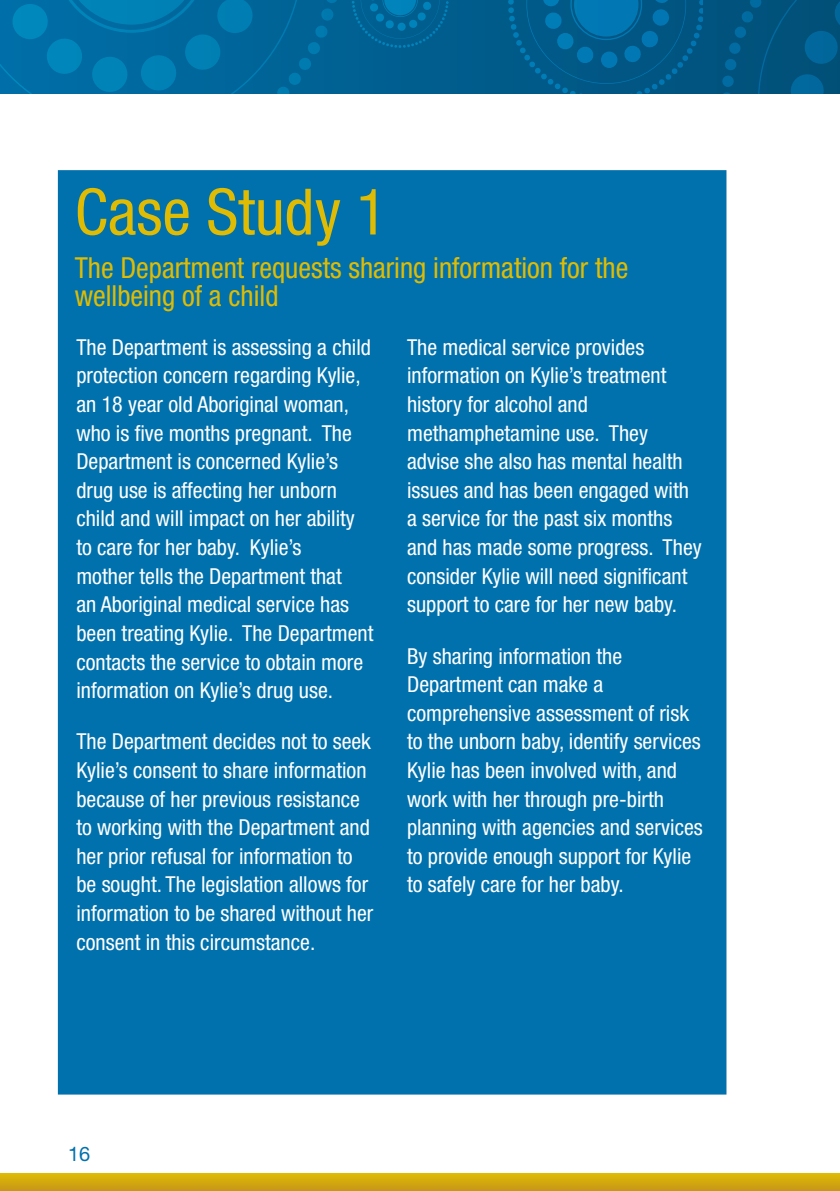
<style>
.page{position:relative;width:840px;height:1191px;background:#fff}
.page>*{position:absolute;margin:0;border:0;box-sizing:border-box;transform-origin:0 0}
.t1{font:condensed 64px "Helvetica Neue LT Pro";color:#dfbc03}
.t2{font:condensed 29px/28.8px "Helvetica Neue LT Pro";color:#dfbc03}
.t3{font:condensed 22px/28.6px "Helvetica Neue LT Pro";color:#fff}
.t4{font:20px "Helvetica Neue LT Pro";color:#0071ad}
</style>
<div class="page">
<div style="left:0;top:0;width:839px;height:94px;background:linear-gradient(to bottom,#005b8a,#005d8d)"></div>
<svg style="left:508px;top:0;width:194px;height:94px;background:#005f90"></svg>
<svg style="left:0;top:0;width:338px;height:94px;background:#006ea4"></svg>
<svg style="left:720px;top:0;width:119px;height:94px;background:#015681"></svg>
<svg style="left:351px;top:0;width:97px;height:48px;background:#006698"></svg>
<svg style="left:0;top:1174px;width:839px;height:17px;background:#d2a70e"></svg>
<div style="left:58px;top:170px;width:668px;height:924px;background:#0071ad"></div>
<h1 class="t1" style="left:75px;top:175px;width:313px">Case Study 1</h1>
<h2 class="t2" style="left:75px;top:253px;width:555px">The Department requests sharing information for the wellbeing of a child</h2>
<p class="t3" style="left:76px;top:332px;width:298px">The Department is assessing a child protection concern regarding Kylie, an 18 year old Aboriginal woman, who is five months pregnant. The Department is concerned Kylie’s drug use is affecting her unborn child and will impact on her ability to care for her baby. Kylie’s<br>mother tells the Department that<br>an Aboriginal medical service has been treating Kylie. The Department contacts the service to obtain more information on Kylie’s drug use.</p>
<p class="t3" style="left:76px;top:727px;width:298px">The Department decides not to seek Kylie’s consent to share information because of her previous resistance to working with the Department and her prior refusal for information to be sought. The legislation allows for information to be shared without her consent in this circumstance.</p>
<p class="t3" style="left:407px;top:332px;width:296px">The medical service provides information on Kylie’s treatment history for alcohol and methamphetamine use. They advise she also has mental health issues and has been engaged with a service for the past six months and has made some progress. They consider Kylie will need significant support to care for her new baby.</p>
<p class="t3" style="left:407px;top:641px;width:297px">By sharing information the<br>Department can make a comprehensive assessment of risk to the unborn baby, identify services<br>Kylie has been involved with, and work with her through pre-birth planning with agencies and services to provide enough support for Kylie to safely care for her baby.</p>
<p class="t4" style="left:68px;top:1142px;width:24px">16</p>
</div>
